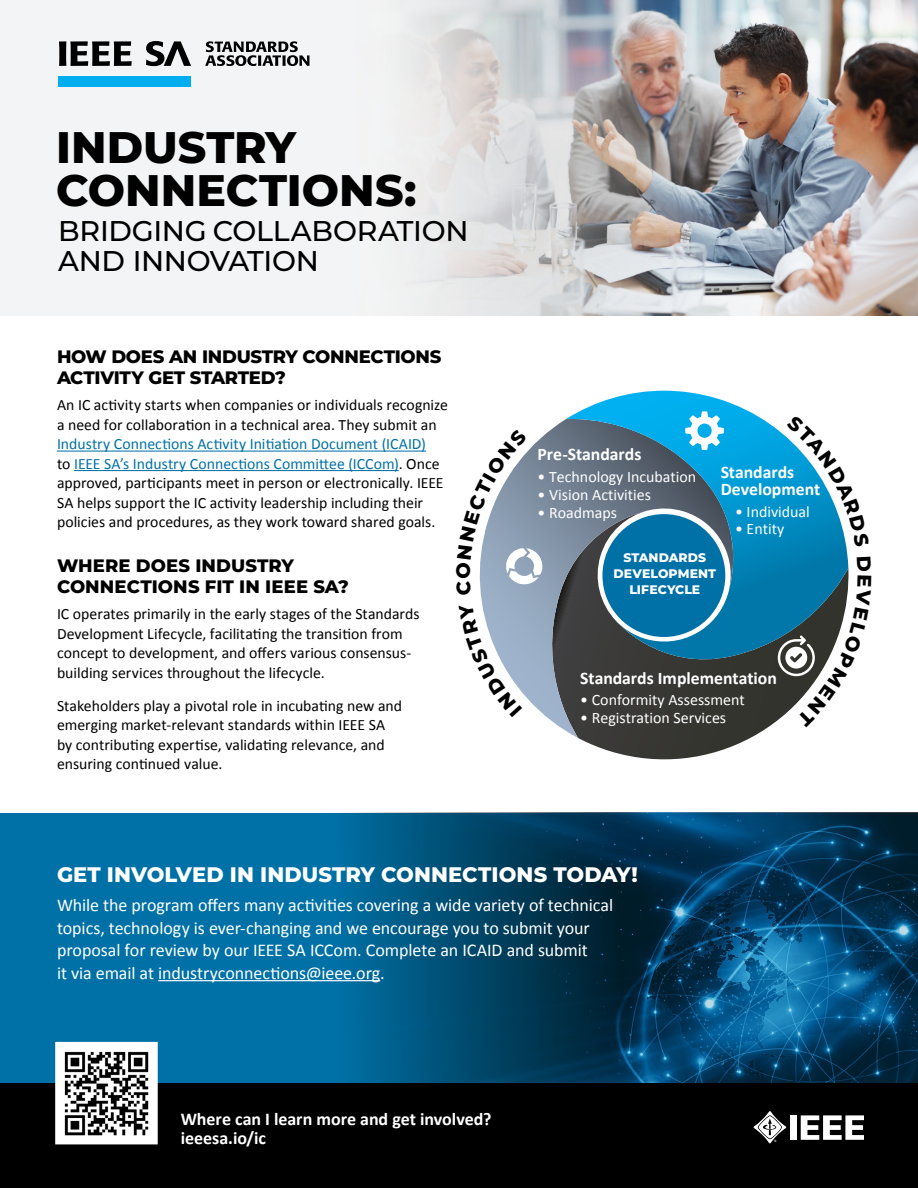
<style>
.page{position:relative;width:918px;height:1188px;background:#fff}
.page>*{position:absolute;margin:0;border:0;box-sizing:border-box;transform-origin:0 0}
.t1{font:800 44.1px/43.5px "Montserrat";color:#000}
.t2{font:500 28.5px/30px "Montserrat";letter-spacing:-.01em;color:#000}
.t3{font:800 21px "Montserrat";letter-spacing:.005em;color:#fff}
.t4{font:18px/22.5px "Calibri";letter-spacing:-.005em;color:#fff}
.t5{font:800 18px/21px "Montserrat";letter-spacing:-.01em;color:#000}
.t6{font:700 18px/19.5px "Calibri";color:#fff}
.t7{font:700 17.7px/17.7px "Calibri";color:#fff}
.t8{font:15.9px "Calibri";color:#fff}
.t9{font:15.75px/19.5px "Calibri";color:#000}
.t10{font:800 12.45px/15.9px "Montserrat";letter-spacing:.01em;color:#fff;text-align:center}
.t11{font:700 3.15px "Helvetica";color:#fff}
.s1{color:#0071a6}
</style>
<div class="page">
<div style="left:0;top:813px;width:918px;height:329px;background:#0071a6"></div>
<img style="left:294px;top:813px;width:624px;height:271px">
<svg style="left:578px;top:673px;width:200px;height:87px"></svg>
<svg style="left:481px;top:419px;width:270px;height:319px;background:#6c7278"></svg>
<svg style="left:566px;top:391px;width:282px;height:282px;background:#4385a1"></svg>
<div style="left:602px;top:514px;width:123px;height:123px;background:#0071a6;border-radius:50%"></div>
<svg style="left:685px;top:411px;width:39px;height:39px"></svg>
<hr style="left:57px;top:451px;width:369px;height:1px;background:#0071a6">
<hr style="left:74px;top:470px;width:325px;height:1px;background:#0071a6">
<hr style="left:158px;top:980px;width:222px;height:1px;background:#fff">
<div style="left:0;top:1084px;width:918px;height:104px;background:#000"></div>
<img style="left:64px;top:1051px;width:85px;height:84px">
<div style="left:55px;top:1042px;width:103px;height:102px;border:8px solid #fff"></div>
<div style="left:790px;top:1115px;width:7px;height:25px;background:#fff"></div>
<svg style="left:801px;top:1115px;width:63px;height:25px"></svg>
<svg style="left:754px;top:1111px;width:32px;height:33px"></svg>
<img style="left:677px;top:0;width:241px;height:315px">
<svg style="left:0;top:0;width:677px;height:315px;fill:#f3f4f5"></svg>
<svg style="left:205px;top:41px;width:105px;height:25px"></svg>
<div style="left:58px;top:77px;width:133px;height:10px;background:#00aeef"></div>
<svg style="left:59px;top:41px;width:73px;height:25px"></svg>
<svg style="left:146px;top:41px;width:45px;height:25px"></svg>
<svg style="left:481px;top:603px;width:41px;height:114px"></svg>
<svg style="left:479px;top:429px;width:63px;height:166px"></svg>
<svg style="left:786px;top:415px;width:62px;height:132px"></svg>
<svg style="left:778px;top:557px;width:71px;height:163px"></svg>
<h1 class="t1" style="left:56px;top:123px;width:362px">INDUSTRY<br>CONNECTIONS:</h1>
<h2 class="t2" style="left:58px;top:215px;width:412px">BRIDGING COLLABORATION<br>AND INNOVATION</h2>
<p class="t5" style="left:57px;top:345px;width:386px">HOW DOES AN INDUSTRY CONNECTIONS<br>ACTIVITY GET STARTED?</p>
<p class="t9" style="left:57px;top:395px;width:393px">An IC activity starts when companies or individuals recognize a need for collaboration in a technical area. They submit an</p>
<p class="t9" style="left:57px;top:434px;width:388px"><span class="s1">Industry Connections Activity Initiation Document (ICAID)<br></span>to <span class="s1">IEEE SA’s Industry Connections Committee (ICCom)</span>. Once approved, participants meet in person or electronically. IEEE SA helps support the IC activity leadership including their policies and procedures, as they work toward shared goals.</p>
<p class="t5" style="left:57px;top:554px;width:293px">WHERE DOES INDUSTRY<br>CONNECTIONS FIT IN IEEE SA?</p>
<p class="t9" style="left:57px;top:604px;width:364px">IC operates primarily in the early stages of the Standards Development Lifecycle, facilitating the transition from concept to development, and offers various consensus&shy;building services throughout the lifecycle.</p>
<p class="t9" style="left:57px;top:695px;width:347px">Stakeholders play a pivotal role in incubating new and emerging market-relevant standards within IEEE SA by contributing expertise, validating relevance, and ensuring continued value.</p>
<p class="t7" style="left:538px;top:445px;width:105px">Pre-Standards</p>
<p class="t8" style="left:538px;top:466px;width:160px">• Technology Incubation</p>
<p class="t8" style="left:538px;top:485px;width:115px">• Vision Activities</p>
<p class="t8" style="left:538px;top:503px;width:81px">• Roadmaps</p>
<p class="t7" style="left:721px;top:462px;width:101px">Standards<br>Development</p>
<p class="t8" style="left:735px;top:502px;width:76px">• Individual</p>
<p class="t8" style="left:735px;top:519px;width:51px">• Entity</p>
<p class="t10" style="left:613px;top:549px;width:104px">STANDARDS<br>DEVELOPMENT<br>LIFECYCLE</p>
<p class="t7" style="left:580px;top:669px;width:198px">Standards Implementation</p>
<p class="t8" style="left:580px;top:690px;width:166px">• Conformity Assessment</p>
<p class="t8" style="left:580px;top:708px;width:147px">• Registration Services</p>
<h3 class="t3" style="left:57px;top:859px;width:582px">GET INVOLVED IN INDUSTRY CONNECTIONS TODAY!</h3>
<p class="t4" style="left:57px;top:893px;width:558px">While the program offers many activities covering a wide variety of technical topics, technology is ever-changing and we encourage you to submit your proposal for review by our IEEE SA ICCom. Complete an ICAID and submit<br>it via email at industryconnections@ieee.org.</p>
<p class="t6" style="left:181px;top:1108px;width:312px">Where can I learn more and get involved? ieeesa.io/ic</p>
<p class="t11" style="left:774px;top:1139px;width:4px">®</p>
</div>
